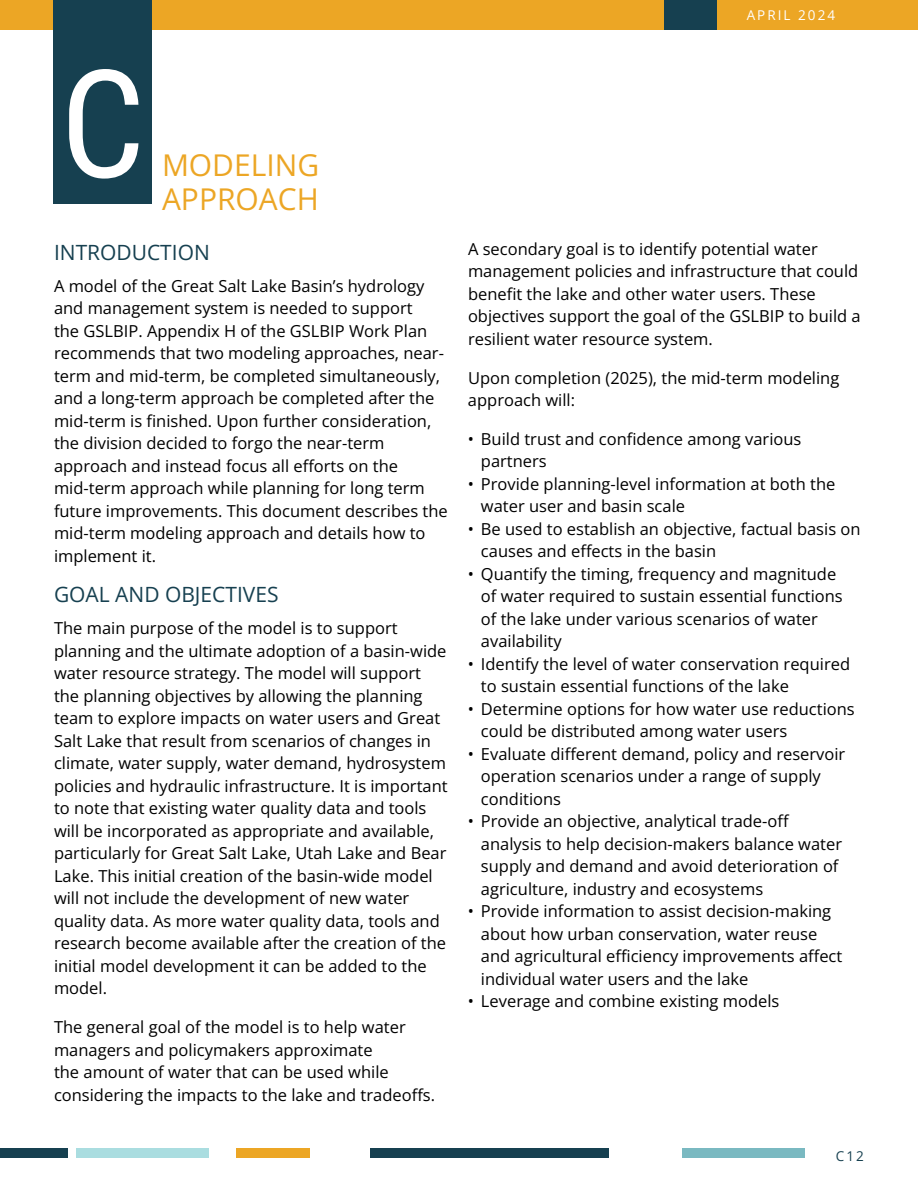
<style>
.page{position:relative;width:918px;height:1188px;background:#fff}
.page>*{position:absolute;margin:0;border:0;box-sizing:border-box;transform-origin:0 0}
.Section_Header_Numbers{font:150px "Roboto Condensed";color:#fff}
.Header_1{font:30px/34.5px "Open Sans";color:#eca625}
.Header_2{font:21px "Open Sans";color:#164050}
.Body_Text{font:16.5px/22.5px "Open Sans";color:#000}
.Bullet_level_1{font:16.5px/22.5px "Open Sans";color:#000}
.t1{font:13.5px "Open Sans";letter-spacing:.15em;color:#fff}
.t2{font:13.5px "Open Sans";color:#164050}
</style>
<div class="page">
<div style="left:0;top:0;width:918px;height:29px;background:#eca625"></div>
<div style="left:664px;top:0;width:53px;height:29px;background:#164050"></div>
<div style="left:0;top:1149px;width:68px;height:9px;background:#164050"></div>
<div style="left:76px;top:1149px;width:132px;height:9px;background:#aadde0"></div>
<div style="left:370px;top:1149px;width:239px;height:9px;background:#164050"></div>
<div style="left:236px;top:1149px;width:74px;height:9px;background:#eca625"></div>
<div style="left:682px;top:1149px;width:123px;height:9px;background:#7ab9c1"></div>
<div style="left:53px;top:0;width:99px;height:204px;background:#164050"></div>
<h1 class="Section_Header_Numbers" style="left:60px;top:19px;width:87px">C</h1>
<h1 class="Header_1" style="left:162px;top:147px;width:159px">MODELING<br>APPROACH</h1>
<h2 class="Header_2" style="left:54px;top:238px;width:157px">INTRODUCTION</h2>
<p class="Body_Text" style="left:54px;top:274px;width:395px">A model of the Great Salt Lake Basin’s hydrology and management system is needed to support<br>the GSLBIP. Appendix H of the GSLBIP Work Plan recommends that two modeling approaches, near&shy;term and mid-term, be completed simultaneously, and a long-term approach be completed after the mid-term is finished. Upon further consideration, the division decided to forgo the near-term approach and instead focus all efforts on the mid-term approach while planning for long term future improvements. This document describes the mid-term modeling approach and details how to implement it.</p>
<h2 class="Header_2" style="left:54px;top:580px;width:226px">GOAL AND OBJECTIVES</h2>
<p class="Body_Text" style="left:54px;top:617px;width:395px">The main purpose of the model is to support planning and the ultimate adoption of a basin-wide water resource strategy. The model will support the planning objectives by allowing the planning team to explore impacts on water users and Great Salt Lake that result from scenarios of changes in climate, water supply, water demand, hydrosystem policies and hydraulic infrastructure. It is important to note that existing water quality data and tools will be incorporated as appropriate and available, particularly for Great Salt Lake, Utah Lake and Bear Lake. This initial creation of the basin-wide model will not include the development of new water quality data. As more water quality data, tools and research become available after the creation of the initial model development it can be added to the model.</p>
<p class="Body_Text" style="left:54px;top:1015px;width:383px">The general goal of the model is to help water managers and policymakers approximate<br>the amount of water that can be used while considering the impacts to the lake and tradeoffs.</p>
<p class="t1" style="left:747px;top:6px;width:90px">APRIL 2024</p>
<p class="Body_Text" style="left:468px;top:237px;width:394px">A secondary goal is to identify potential water management policies and infrastructure that could benefit the lake and other water users. These objectives support the goal of the GSLBIP to build a resilient water resource system.</p>
<p class="Body_Text" style="left:468px;top:366px;width:373px">Upon completion (2025), the mid-term modeling approach will:</p>
<p class="Bullet_level_1" style="left:481px;top:427px;width:322px;text-indent:-13px">• Build trust and confidence among various partners</p>
<p class="Bullet_level_1" style="left:481px;top:472px;width:356px;text-indent:-13px">• Provide planning-level information at both the water user and basin scale</p>
<p class="Bullet_level_1" style="left:481px;top:517px;width:381px;text-indent:-13px">• Be used to establish an objective, factual basis on causes and effects in the basin</p>
<p class="Bullet_level_1" style="left:481px;top:562px;width:363px;text-indent:-13px">• Quantify the timing, frequency and magnitude of water required to sustain essential functions of the lake under various scenarios of water availability</p>
<p class="Bullet_level_1" style="left:481px;top:652px;width:371px;text-indent:-13px">• Identify the level of water conservation required to sustain essential functions of the lake</p>
<p class="Bullet_level_1" style="left:481px;top:697px;width:375px;text-indent:-13px">• Determine options for how water use reductions could be distributed among water users</p>
<p class="Bullet_level_1" style="left:481px;top:742px;width:366px;text-indent:-13px">• Evaluate different demand, policy and reservoir operation scenarios under a range of supply conditions</p>
<p class="Bullet_level_1" style="left:481px;top:809px;width:363px;text-indent:-13px">• Provide an objective, analytical trade-off analysis to help decision-makers balance water supply and demand and avoid deterioration of agriculture, industry and ecosystems</p>
<p class="Bullet_level_1" style="left:481px;top:899px;width:363px;text-indent:-13px">• Provide information to assist decision-making about how urban conservation, water reuse and agricultural efficiency improvements affect individual water users and the lake</p>
<p class="Bullet_level_1" style="left:468px;top:989px;width:313px">• Leverage and combine existing models</p>
<p class="t2" style="left:836px;top:1147px;width:29px">C12</p>
</div>
